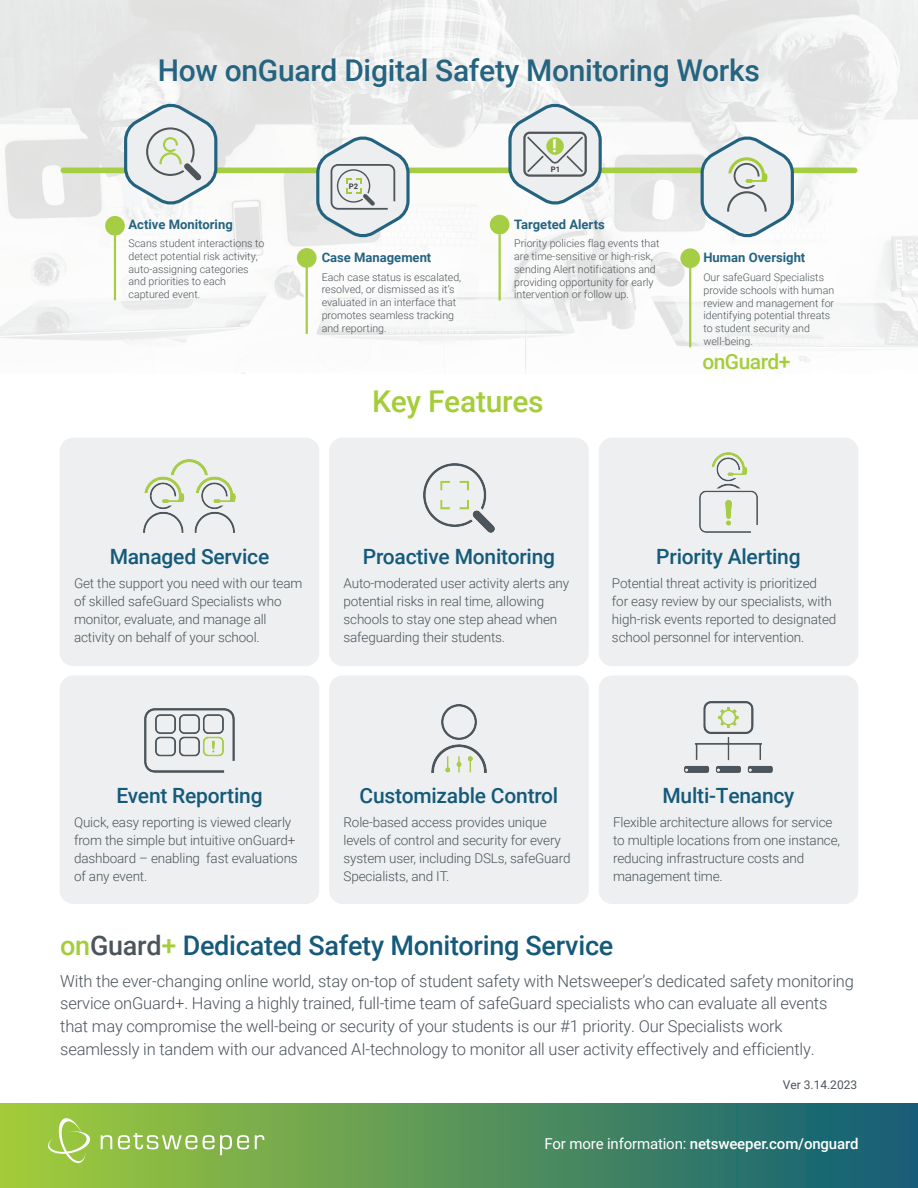
<style>
.page{position:relative;width:918px;height:1188px;background:#fff}
.page>*{position:absolute;margin:0;border:0;box-sizing:border-box;transform-origin:0 0}
.t1{font:500 30px "Roboto";letter-spacing:-.01em;color:#256480}
.t2{font:500 30px "Roboto";letter-spacing:-.01em;color:#a5cd3a}
.t3{font:500 27px "Roboto";letter-spacing:-.01em;color:#155a7a}
.t4{font:500 21px "Roboto";letter-spacing:-.01em;color:#155a7a}
.t5{font:500 21px "Roboto";letter-spacing:-.025em;color:#a5cd3a}
.t6{font:700 17.7px "Roboto";color:#fff}
.t7{font:300 16.5px/22.5px "Roboto";letter-spacing:-.01em;color:#4b555b}
.t8{font:500 15px "Roboto";letter-spacing:-.01em;color:#fff}
.t9{font:300 13.5px/18px "Roboto";letter-spacing:-.01em;color:#4b555b}
.t10{font:700 13.05px "Roboto";color:#256480}
.t11{font:12px "Roboto";color:#4b555b}
.t12{font:300 10.65px/12.8px "Roboto";color:#4e565a}
.t13{font:700 7.65px "Roboto";color:#404041}
.s1{color:#a5cd3a}
.s2{color:#4b555b}
.s3{font-weight:400}
</style>
<div class="page">
<img style="left:0;top:0;width:918px;height:373px">
<div style="left:0;top:1103px;width:918px;height:85px;background:linear-gradient(to right,#a4cd3a,#105d78)"></div>
<svg style="left:101px;top:1135px;width:11px;height:14px"></svg>
<svg style="left:203px;top:1135px;width:46px;height:20px"></svg>
<svg style="left:255px;top:1135px;width:9px;height:14px"></svg>
<svg style="left:118px;top:1133px;width:79px;height:16px"></svg>
<svg style="left:47px;top:1116px;width:44px;height:49px;background:#a7cd59"></svg>
<div style="left:60px;top:438px;width:259px;height:228px;background:#edeff0;border-radius:14px"></div>
<div style="left:599px;top:438px;width:259px;height:228px;background:#edeff0;border-radius:14px"></div>
<div style="left:329px;top:438px;width:260px;height:228px;background:#edeff0;border-radius:14px"></div>
<div style="left:60px;top:675px;width:259px;height:229px;background:#edeff0;border-radius:14px"></div>
<div style="left:599px;top:675px;width:259px;height:229px;background:#edeff0;border-radius:14px"></div>
<div style="left:329px;top:675px;width:260px;height:229px;background:#edeff0;border-radius:14px"></div>
<img style="left:699px;top:453px;width:59px;height:79px">
<img style="left:431px;top:704px;width:56px;height:68px">
<img style="left:145px;top:709px;width:89px;height:63px">
<img style="left:144px;top:460px;width:91px;height:72px">
<img style="left:684px;top:702px;width:89px;height:70px">
<img style="left:423px;top:463px;width:72px;height:69px">
<div style="left:61px;top:168px;width:796px;height:5px;background:#a5ce44;border-radius:3px"></div>
<svg style="left:122px;top:100px;width:97px;height:108px"></svg>
<svg style="left:699px;top:133px;width:97px;height:108px"></svg>
<svg style="left:507px;top:100px;width:96px;height:108px"></svg>
<div style="left:546px;top:137px;width:18px;height:18px;background:#a5ce44;border-radius:50%"></div>
<hr style="left:114px;top:236px;width:2px;height:64px;background:#a5ce44">
<div style="left:105px;top:216px;width:20px;height:20px;background:#a5ce44;border-radius:50%"></div>
<hr style="left:306px;top:266px;width:2px;height:68px;background:#a5ce44">
<div style="left:297px;top:248px;width:20px;height:20px;background:#a5ce44;border-radius:50%"></div>
<hr style="left:499px;top:234px;width:2px;height:67px;background:#a5ce44">
<div style="left:490px;top:215px;width:19px;height:19px;background:#a5ce44;border-radius:50%"></div>
<hr style="left:689px;top:267px;width:2px;height:80px;background:#a5ce44">
<div style="left:680px;top:248px;width:20px;height:20px;background:#a5ce44;border-radius:50%"></div>
<svg style="left:315px;top:133px;width:96px;height:108px"></svg>
<h1 class="t1" style="left:158px;top:49px;width:604px">How onGuard Digital Safety Monitoring Works</h1>
<p class="t10" style="left:129px;top:215px;width:106px">Active Monitoring</p>
<p class="t12" style="left:129px;top:237px;width:137px">Scans student interactions to detect potential risk activity, auto-assigning categories and priorities to each captured event.</p>
<p class="t13" style="left:349px;top:181px;width:11px">P2</p>
<p class="t10" style="left:322px;top:249px;width:111px">Case Management</p>
<p class="t12" style="left:322px;top:270px;width:141px">Each case status is escalated, resolved, or dismissed as it’s evaluated in an interface that promotes seamless tracking and reporting.</p>
<h3 class="t6" style="left:552px;top:134px;width:6px">!</h3>
<p class="t13" style="left:551px;top:164px;width:11px">P1</p>
<p class="t10" style="left:514px;top:215px;width:92px">Targeted Alerts</p>
<p class="t12" style="left:514px;top:237px;width:147px">Priority policies flag events that are time-sensitive or high-risk, sending Alert notifications and providing opportunity for early intervention or follow up.</p>
<h1 class="t2" style="left:372px;top:380px;width:173px">Key Features</h1>
<p class="t10" style="left:703px;top:249px;width:103px">Human Oversight</p>
<p class="t12" style="left:703px;top:271px;width:132px">Our safeGuard Specialists provide schools with human review and management for identifying potential threats to student security and well-being.</p>
<h3 class="t5" style="left:702px;top:347px;width:90px">onGuard+</h3>
<h3 class="t4" style="left:110px;top:541px;width:161px">Managed Service</h3>
<p class="t9" style="left:74px;top:573px;width:230px">Get the support you need with our team of skilled safeGuard Specialists who monitor, evaluate, and manage all activity on behalf of your school.</p>
<h3 class="t4" style="left:363px;top:541px;width:194px">Proactive Monitoring</h3>
<p class="t9" style="left:344px;top:573px;width:227px">Auto-moderated user activity alerts any potential risks in real time, allowing schools to stay one step ahead when safeguarding their students.</p>
<h3 class="t4" style="left:656px;top:541px;width:146px">Priority Alerting</h3>
<p class="t9" style="left:612px;top:573px;width:226px">Potential threat activity is prioritized for easy review by our specialists, with high-risk events reported to designated school personnel for intervention.</p>
<h3 class="t4" style="left:116px;top:781px;width:148px">Event Reporting</h3>
<p class="t9" style="left:74px;top:813px;width:225px">Quick, easy reporting is viewed clearly from the simple but intuitive onGuard+ dashboard – enabling fast evaluations of any event.</p>
<h3 class="t4" style="left:360px;top:781px;width:200px">Customizable Control</h3>
<p class="t9" style="left:344px;top:813px;width:229px">Role-based access provides unique levels of control and security for every system user, including DSLs, safeGuard Specialists, and IT.</p>
<h3 class="t4" style="left:662px;top:781px;width:134px">Multi-Tenancy</h3>
<p class="t9" style="left:613px;top:813px;width:229px">Flexible architecture allows for service to multiple locations from one instance, reducing infrastructure costs and management time.</p>
<h2 class="t3" style="left:60px;top:927px;width:555px"><span class="s1">on</span><span class="s2">Guard</span><span class="s1">+</span> Dedicated Safety Monitoring Service</h2>
<p class="t7" style="left:60px;top:969px;width:795px">With the ever-changing online world, stay on-top of student safety with Netsweeper’s dedicated safety monitoring service onGuard+. Having a highly trained, full-time team of safeGuard specialists who can evaluate all events that may compromise the well-being or security of your students is our #1 priority. Our Specialists work seamlessly in tandem with our advanced AI-technology to monitor all user activity effectively and efficiently.</p>
<p class="t11" style="left:783px;top:1077px;width:76px">Ver 3.14.2023</p>
<p class="t8" style="left:545px;top:1133px;width:316px"><span class="s3">For more information:</span> netsweeper.com/onguard</p>
</div>
